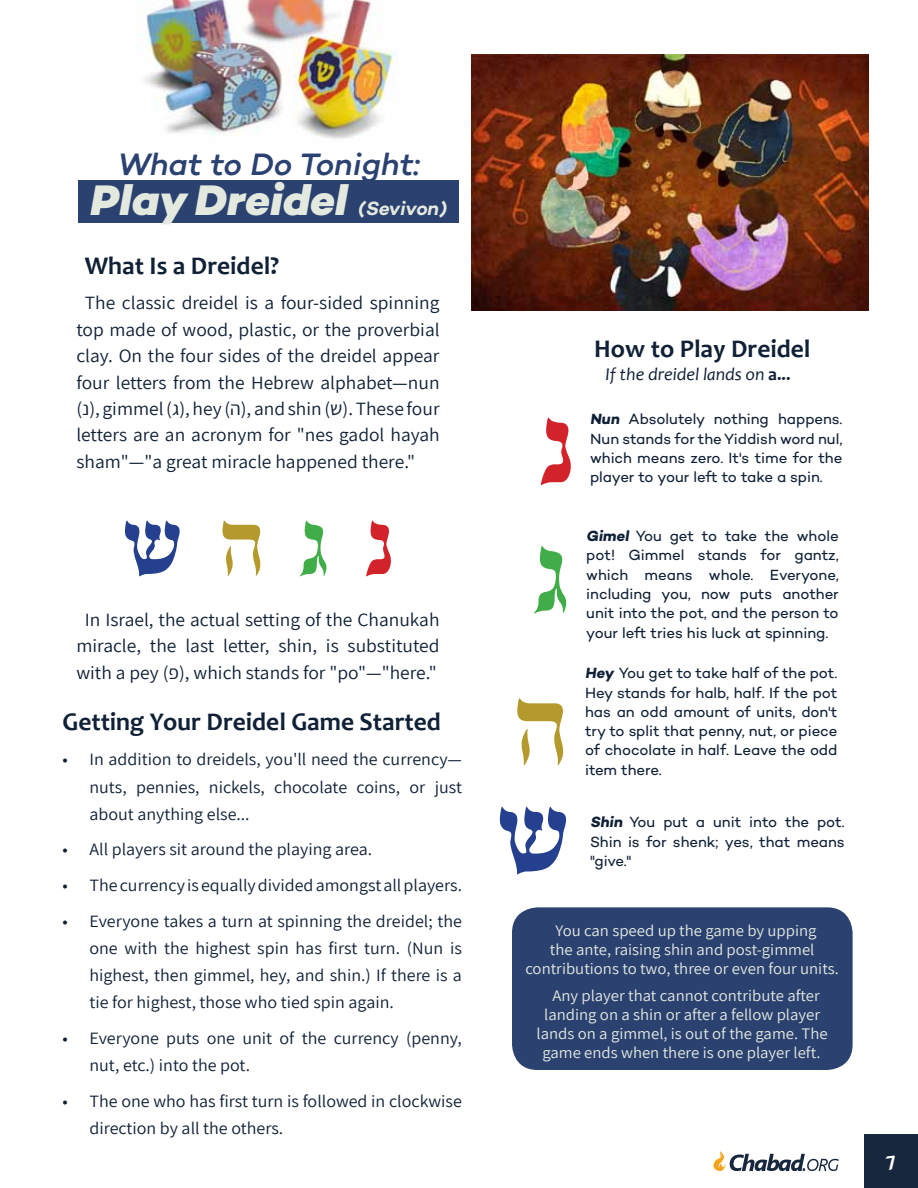
<style>
.page{position:relative;width:918px;height:1188px;background:#fff}
.page>*{position:absolute;margin:0;border:0;box-sizing:border-box;transform-origin:0 0}
.t1{font:121.95px "BA Tefilot";color:#d2232a}
.t2{font:121.95px "BA Tefilot";color:#b49a2c}
.t3{font:121.95px "BA Tefilot";color:#41ad49}
.t4{font:121.95px "BA Tefilot";color:#25408f}
.t5{font:100.8px "BA Tefilot";color:#25408f}
.t6{font:italic 800 43.5px "Campton";letter-spacing:-.005em;color:#e4e9e0}
.t7{font:italic 500 31.5px "Campton";letter-spacing:-.01em;color:#2b4271}
.t8{font:700 25.5px "Candara";color:#102036}
.t9{font:700 22.5px "Fb Shpitzer";color:#fff}
.t10{font:italic 600 19.5px "Campton";letter-spacing:-.015em;color:#e4e9e0}
.t11{font:18.75px/26.4px "Assistant";color:#102036;text-align:justify;scale:1.04 1}
.t12{font:italic 18px "Candara";color:#102036}
.t13{font:17.25px/27.2px "Assistant";color:#102036;text-align:justify;scale:1.04 1}
.t14{font:16.05px/19px "Assistant";color:#e4e9e0;text-align:center;scale:1.04 1}
.t15{font:15px/19.4px "Campton";letter-spacing:-.005em;color:#102036;text-align:justify}
.s1{color:#d2232a}
.s2{color:#41ad49}
.s3{color:#b49a2c}
.s4{font-weight:700;font-style:normal}
.s5{font-weight:700}
</style>
<div class="page">
<img style="left:138px;top:0;width:259px;height:139px">
<div style="left:512px;top:907px;width:341px;height:163px;background:#2b4271;border-radius:25px"></div>
<img style="left:472px;top:55px;width:396px;height:255px">
<div style="left:78px;top:181px;width:381px;height:42px;background:#2b4271"></div>
<div style="left:864px;top:1134px;width:54px;height:54px;background:#17273d"></div>
<svg style="left:713px;top:1151px;width:126px;height:20px"></svg>
<h3 class="t7" style="left:117px;top:145px;width:304px">What to Do Tonight:</h3>
<h3 class="t6" style="left:90px;top:173px;width:258px">Play Dreidel</h3>
<h3 class="t10" style="left:358px;top:196px;width:90px">(Sevivon)</h3>
<h3 class="t8" style="left:85px;top:250px;width:196px">What Is a Dreidel?</h3>
<p class="t11" style="left:76px;top:289px;width:351px;text-indent:9px">The classic dreidel is a four-sided spinning top made of wood, plastic, or the proverbial clay. On the four sides of the dreidel appear four letters from the Hebrew alphabet—nun (נ(, gimmel (ג(, hey (ה(, and shin (ש(. These four letters are an acronym for "nes gadol hayah sham"—"a great miracle happened there."</p>
<h2 class="t5" style="left:124px;top:468px;width:270px">ש <span class="s1">נ</span><span class="s2">ג</span><span class="s3">ה</span></h2>
<p class="t11" style="left:76px;top:606px;width:351px;text-align:center">In Israel, the actual setting of the Chanukah miracle, the last letter, shin, is substituted with a pey (פ(, which stands for "po"—"here."</p>
<h3 class="t8" style="left:63px;top:705px;width:380px">Getting Your Dreidel Game Started</h3>
<p class="t13" style="left:90px;top:745px;width:360px;text-indent:-27px">• In addition to dreidels, you'll need the currency— nuts, pennies, nickels, chocolate coins, or just about anything else...</p>
<p class="t13" style="left:63px;top:835px;width:299px">• All players sit around the playing area.</p>
<p class="t13" style="left:63px;top:871px;width:386px">• The currency is equally divided amongst all players.</p>
<p class="t13" style="left:89px;top:907px;width:360px;text-indent:-27px">• Everyone takes a turn at spinning the dreidel; the one with the highest spin has first turn. (Nun is highest, then gimmel, hey, and shin.) If there is a tie for highest, those who tied spin again.</p>
<p class="t13" style="left:89px;top:1024px;width:360px;text-indent:-27px">• Everyone puts one unit of the currency (penny, nut, etc.) into the pot.</p>
<p class="t13" style="left:89px;top:1087px;width:360px;text-indent:-27px">• The one who has first turn is followed in clockwise direction by all the others.</p>
<h1 class="t1" style="left:541px;top:353px;width:33px">נ</h1>
<h3 class="t8" style="left:594px;top:332px;width:218px">How to Play Dreidel</h3>
<p class="t12" style="left:606px;top:362px;width:187px">If the dreidel lands on <span class="s4">a...</span></p>
<p class="t15" style="left:590px;top:409px;width:254px"><span class="s5">Nun</span> Absolutely nothing happens.<br>Nun stands for the Yiddish word nul, which means zero. It's time for the</p>
<p class="t15" style="left:590px;top:467px;width:234px">player to your left to take a spin.</p>
<h1 class="t3" style="left:537px;top:482px;width:32px">ג</h1>
<h1 class="t2" style="left:515px;top:634px;width:53px">ה</h1>
<h1 class="t4" style="left:498px;top:743px;width:73px">ש</h1>
<p class="t15" style="left:586px;top:526px;width:254px"><span class="s5">Gimel</span> You get to take the whole pot! Gimmel stands for gantz, which means whole. Everyone, including you, now puts another unit into the pot, and the person to your left tries his luck at spinning.</p>
<p class="t15" style="left:585px;top:663px;width:254px"><span class="s5">Hey</span> You get to take half of the pot.<br>Hey stands for halb, half. If the pot has an odd amount of units, don't try to split that penny, nut, or piece of chocolate in half. Leave the odd</p>
<p class="t15" style="left:585px;top:760px;width:78px">item there.</p>
<p class="t15" style="left:590px;top:812px;width:256px"><span class="s5">Shin</span> You put a unit into the pot.<br>Shin is for shenk; yes, that means</p>
<p class="t15" style="left:590px;top:851px;width:43px">"give."</p>
<p class="t14" style="left:525px;top:921px;width:303px">You can speed up the game by upping<br>the ante, raising shin and post-gimmel contributions to two, three or even four units.</p>
<p class="t14" style="left:537px;top:986px;width:281px">Any player that cannot contribute after landing on a shin or after a fellow player lands on a gimmel, is out of the game. The game ends when there is one player left.</p>
<h3 class="t9" style="left:886px;top:1152px;width:12px">7</h3>
</div>
